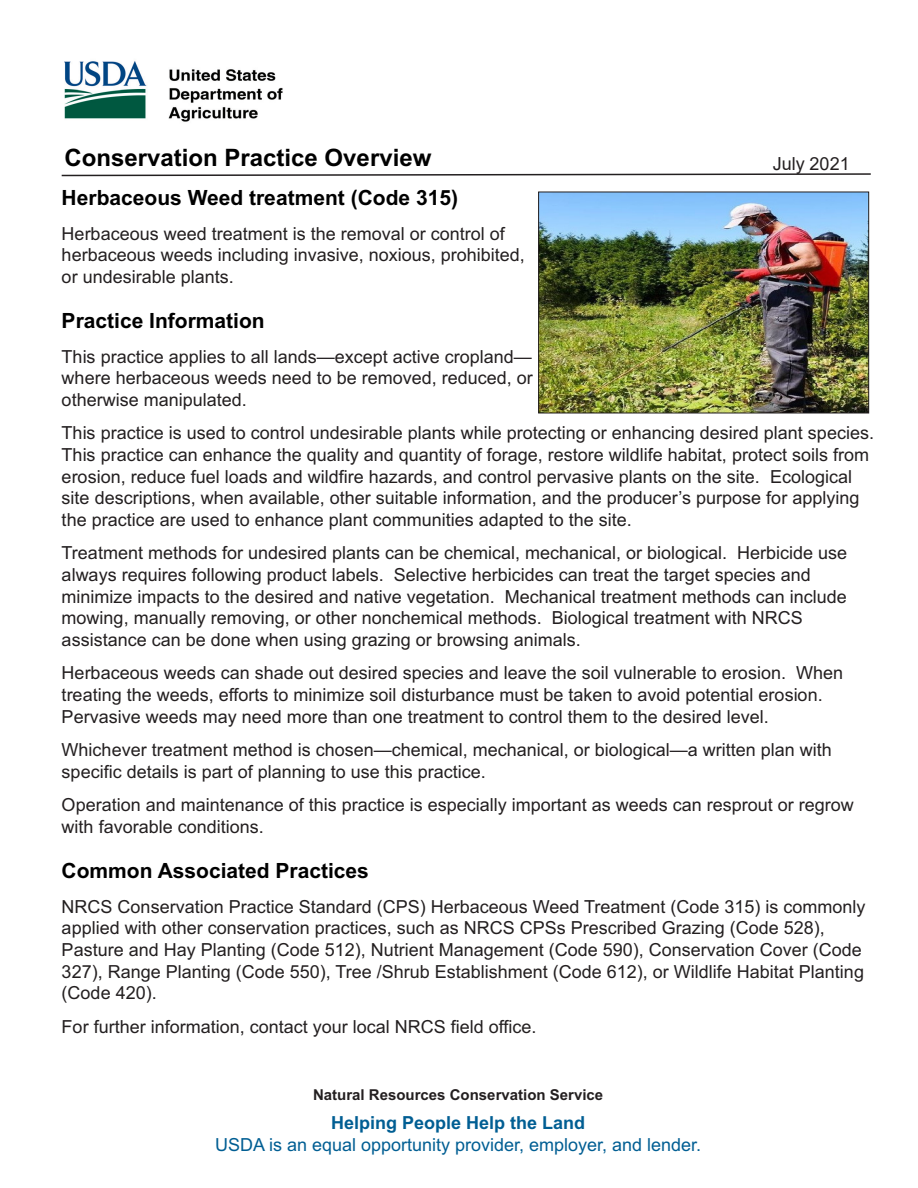
<style>
.page{position:relative;width:918px;height:1188px;background:#fff}
.page>*{position:absolute;margin:0;border:0;box-sizing:border-box;transform-origin:0 0}
.Topic{font:700 24px "Arial";color:#000}
.Topic-2{font:700 21px "Arial";color:#000}
.t1{font:18px/21.6px "Arial";color:#231f20}
.t2{font:18px "Arial";color:#005e93}
.t3{font:700 18px "Arial";color:#005e93}
.t4{font:700 15px "Arial";color:#231f20}
</style>
<div class="page">
<svg style="left:61px;top:173px;width:810px;height:4px"></svg>
<img style="left:64px;top:61px;width:219px;height:61px">
<img style="left:540px;top:194px;width:327px;height:217px">
<div style="left:538px;top:192px;width:331px;height:221px;border:1px solid #231f20"></div>
<h2 class="Topic" style="left:65px;top:148px;width:368px">Conservation Practice Overview</h2>
<h2 class="Topic-2" style="left:62px;top:189px;width:398px">Herbaceous Weed treatment (Code 315)</h2>
<p class="t1" style="left:62px;top:224px;width:465px">Herbaceous weed treatment is the removal or control of herbaceous weeds including invasive, noxious, prohibited, or undesirable plants.</p>
<h2 class="Topic-2" style="left:62px;top:312px;width:205px">Practice Information</h2>
<p class="t1" style="left:62px;top:347px;width:473px;text-align:justify">This practice applies to all lands—except active cropland— where herbaceous weeds need to be removed, reduced, or otherwise manipulated.</p>
<p class="t1" style="left:62px;top:424px;width:814px">This practice is used to control undesirable plants while protecting or enhancing desired plant species.<br>This practice can enhance the quality and quantity of forage, restore wildlife habitat, protect soils from erosion, reduce fuel loads and wildfire hazards, and control pervasive plants on the site. Ecological site descriptions, when available, other suitable information, and the producer’s purpose for applying the practice are used to enhance plant communities adapted to the site.</p>
<p class="t1" style="left:62px;top:544px;width:787px">Treatment methods for undesired plants can be chemical, mechanical, or biological. Herbicide use always requires following product labels. Selective herbicides can treat the target species and minimize impacts to the desired and native vegetation. Mechanical treatment methods can include mowing, manually removing, or other nonchemical methods. Biological treatment with NRCS assistance can be done when using grazing or browsing animals.</p>
<p class="t1" style="left:62px;top:664px;width:783px">Herbaceous weeds can shade out desired species and leave the soil vulnerable to erosion. When treating the weeds, efforts to minimize soil disturbance must be taken to avoid potential erosion.<br>Pervasive weeds may need more than one treatment to control them to the desired level.</p>
<p class="t1" style="left:62px;top:741px;width:772px">Whichever treatment method is chosen—chemical, mechanical, or biological—a written plan with specific details is part of planning to use this practice.</p>
<p class="t1" style="left:62px;top:796px;width:794px">Operation and maintenance of this practice is especially important as weeds can resprout or regrow with favorable conditions.</p>
<h2 class="Topic-2" style="left:62px;top:863px;width:309px">Common Associated Practices</h2>
<p class="t1" style="left:62px;top:897px;width:805px">NRCS Conservation Practice Standard (CPS) Herbaceous Weed Treatment (Code 315) is commonly applied with other conservation practices, such as NRCS CPSs Prescribed Grazing (Code 528), Pasture and Hay Planting (Code 512), Nutrient Management (Code 590), Conservation Cover (Code 327), Range Planting (Code 550), Tree /Shrub Establishment (Code 612), or Wildlife Habitat Planting (Code 420).</p>
<p class="t1" style="left:62px;top:1017px;width:476px">For further information, contact your local NRCS field office.</p>
<p class="t1" style="left:773px;top:152px;width:78px">July 2021</p>
<p class="t4" style="left:313px;top:1089px;width:292px">Natural Resources Conservation Service</p>
<p class="t3" style="left:331px;top:1116px;width:256px">Helping People Help the Land</p>
<p class="t2" style="left:215px;top:1138px;width:488px">USDA is an equal opportunity provider, employer, and lender.</p>
</div>
